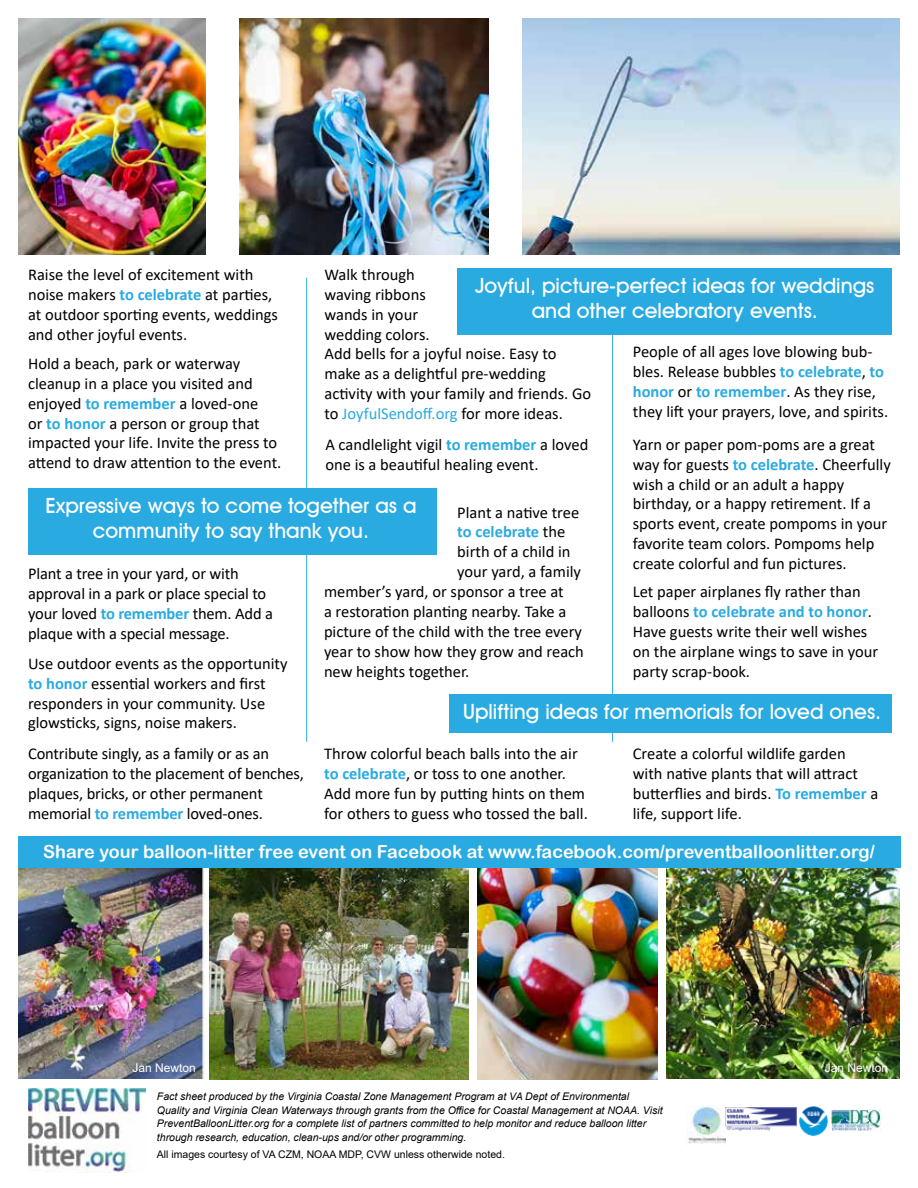
<style>
.page{position:relative;width:918px;height:1188px;background:#fff}
.page>*{position:absolute;margin:0;border:0;box-sizing:border-box;transform-origin:0 0}
.t1{font:500 21px/25.2px "Avant Garde IT Cby BT";color:#fff;text-align:center}
.t2{font:18px "Arial Rounded MT Bold";color:#fff}
.t3{font:16.5px/19.8px "Calibri";color:#000}
.t4{font:12px "Arial";color:#fff}
.t5{font:italic 10.5px/13.5px "Arial";color:#000}
.t6{font:10.5px "Arial";color:#000}
.s1{font-weight:700;color:#29aae1}
.s2{color:#29aae1}
</style>
<div class="page">
<div style="left:18px;top:836px;width:883px;height:39px;background:#29aae1"></div>
<div style="left:0;top:869px;width:918px;height:319px;background:#fff"></div>
<hr style="left:306px;top:278px;width:1px;height:464px;background:#29aae1">
<hr style="left:612px;top:278px;width:1px;height:464px;background:#29aae1">
<img style="left:19px;top:18px;width:186px;height:237px">
<img style="left:477px;top:868px;width:180px;height:211px">
<img style="left:239px;top:18px;width:249px;height:237px">
<img style="left:667px;top:868px;width:233px;height:210px">
<img style="left:19px;top:868px;width:191px;height:210px">
<img style="left:522px;top:18px;width:378px;height:237px">
<img style="left:210px;top:868px;width:258px;height:211px">
<div style="left:28px;top:488px;width:408px;height:67px;background:#29aae1"></div>
<div style="left:449px;top:694px;width:443px;height:39px;background:#29aae1"></div>
<div style="left:457px;top:268px;width:435px;height:67px;background:#29aae1"></div>
<img style="left:687px;top:1106px;width:38px;height:38px">
<img style="left:800px;top:1107px;width:28px;height:28px">
<img style="left:725px;top:1108px;width:71px;height:22px">
<img style="left:831px;top:1110px;width:49px;height:20px">
<img style="left:28px;top:1088px;width:118px;height:85px">
<p class="t3" style="left:28px;top:264px;width:252px">Raise the level of excitement with noise makers <span class="s1">to celebrate</span> at parties, at outdoor sporting events, weddings and other joyful events.</p>
<p class="t3" style="left:324px;top:264px;width:268px">Walk through<br>waving ribbons<br>wands in your<br>wedding colors.<br>Add bells for a joyful noise. Easy to make as a delightful pre-wedding activity with your family and friends. Go to <span class="s2">JoyfulSendoff.org</span> for more ideas.</p>
<p class="t1" style="left:475px;top:273px;width:401px">Joyful, picture-perfect ideas for weddings and other celebratory events.</p>
<p class="t3" style="left:633px;top:342px;width:257px">People of all ages love blowing bub&shy;bles. Release bubbles <span class="s1">to celebrate</span>, <span class="s1">to honor</span> or <span class="s1">to remember</span>. As they rise, they lift your prayers, love, and spirits.</p>
<p class="t3" style="left:28px;top:353px;width:255px">Hold a beach, park or waterway cleanup in a place you visited and enjoyed <span class="s1">to remember</span> a loved-one<br>or <span class="s1">to honor</span> a person or group that impacted your life. Invite the press to attend to draw attention to the event.</p>
<p class="t3" style="left:325px;top:434px;width:265px">A candlelight vigil <span class="s1">to remember</span> a loved one is a beautiful healing event.</p>
<p class="t3" style="left:633px;top:434px;width:260px">Yarn or paper pom-poms are a great way for guests <span class="s1">to celebrate</span>. Cheerfully wish a child or an adult a happy birthday, or a happy retirement. If a sports event, create pompoms in your favorite team colors. Pompoms help create colorful and fun pictures.</p>
<p class="t1" style="left:45px;top:493px;width:373px">Expressive ways to come together as a community to say thank you.</p>
<p class="t3" style="left:457px;top:502px;width:125px">Plant a native tree <span class="s1">to celebrate</span> the birth of a child in your yard, a family</p>
<p class="t3" style="left:28px;top:564px;width:246px">Plant a tree in your yard, or with approval in a park or place special to your loved <span class="s1">to remember</span> them. Add a plaque with a special message.</p>
<p class="t3" style="left:633px;top:582px;width:247px">Let paper airplanes fly rather than balloons <span class="s1">to celebrate and to honor</span>.<br>Have guests write their well wishes on the airplane wings to save in your party scrap-book.</p>
<p class="t3" style="left:324px;top:582px;width:261px">member’s yard, or sponsor a tree at<br>a restoration planting nearby. Take a picture of the child with the tree every year to show how they grow and reach new heights together.</p>
<p class="t3" style="left:28px;top:653px;width:261px">Use outdoor events as the opportunity <span class="s1">to honor</span> essential workers and first responders in your community. Use glowsticks, signs, noise makers.</p>
<p class="t1" style="left:463px;top:698px;width:420px">Uplifting ideas for memorials for loved ones.</p>
<p class="t3" style="left:28px;top:744px;width:277px">Contribute singly, as a family or as an organization to the placement of benches, plaques, bricks, or other permanent memorial <span class="s1">to remember</span> loved-ones.</p>
<p class="t3" style="left:324px;top:744px;width:265px">Throw colorful beach balls into the air <span class="s1">to celebrate</span>, or toss to one another.<br>Add more fun by putting hints on them for others to guess who tossed the ball.</p>
<p class="t3" style="left:633px;top:744px;width:247px">Create a colorful wildlife garden with native plants that will attract butterflies and birds. <span class="s1">To remember</span> a life, support life.</p>
<p class="t2" style="left:43px;top:841px;width:833px">Share your balloon-litter free event on Facebook at www.facebook.com/preventballoonlitter.org/</p>
<p class="t4" style="left:132px;top:1059px;width:65px">Jan Newton</p>
<p class="t4" style="left:825px;top:1059px;width:65px">Jan Newton</p>
<p class="t5" style="left:157px;top:1090px;width:507px">Fact sheet produced by the Virginia Coastal Zone Management Program at VA Dept of Environmental Quality and Virginia Clean Waterways through grants from the Office for Coastal Management at NOAA. Visit PreventBalloonLitter.org for a complete list of partners committed to help monitor and reduce balloon litter through research, education, clean-ups and/or other programming.</p>
<p class="t6" style="left:157px;top:1147px;width:349px">All images courtesy of VA CZM, NOAA MDP, CVW unless otherwide noted.</p>
</div>
